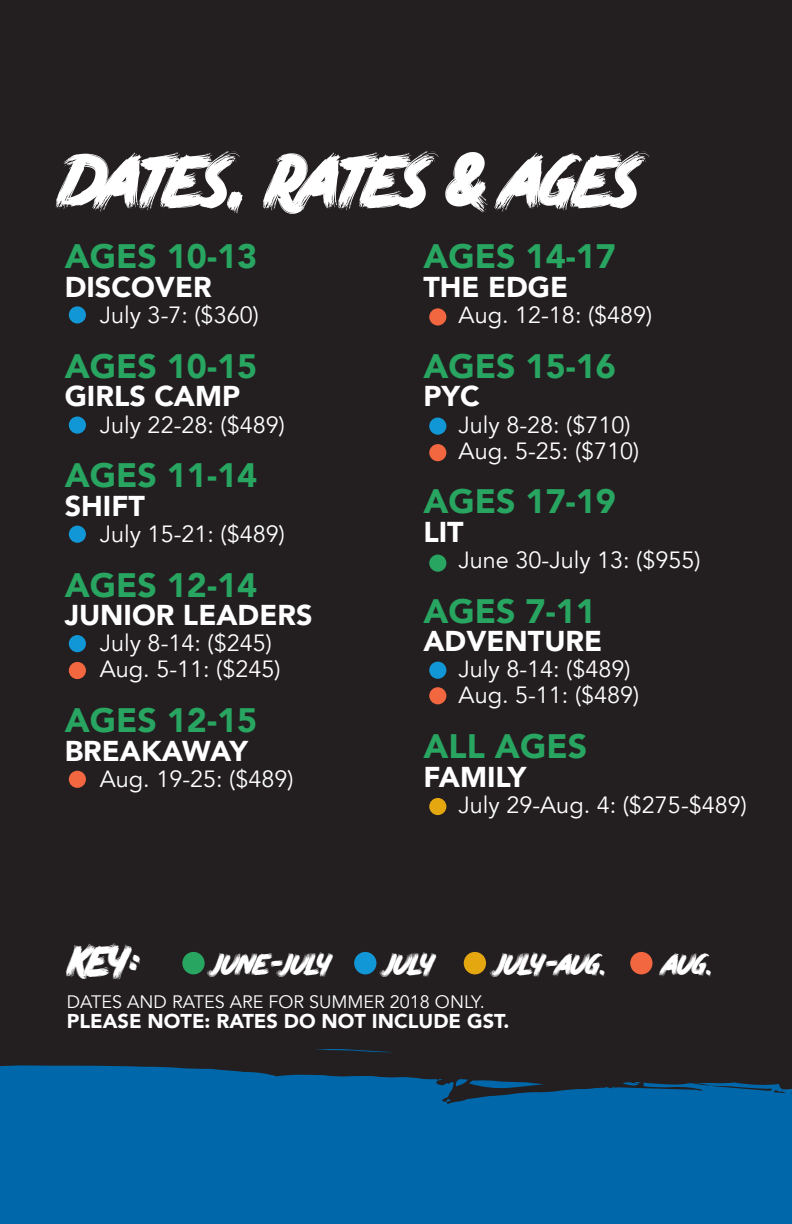
<style>
.page{position:relative;width:792px;height:1224px;background:#0067aa}
.page>*{position:absolute;margin:0;border:0;box-sizing:border-box;transform-origin:0 0}
.t1{font:64px "Elrotex";color:#fff}
.t2{font:37.2px "Elrotex";color:#fff}
.t3{font:900 33.8px "Avenir";color:#28a661}
.t4{font:900 28.6px "Avenir";color:#fff}
.t5{font:25.6px "Elrotex";color:#fff}
.t6{font:23.4px/26px "Avenir";color:#fff}
.t7{font:900 20px "Avenir";color:#fff}
.t8{font:18px "Avenir";color:#fff}
</style>
<div class="page">
<div style="left:0;top:0;width:792px;height:98px;background:#231f20"></div>
<svg style="left:0;top:1049px;width:792px;height:55px;fill:#231f20"></svg>
<div style="left:0;top:98px;width:792px;height:951px;background:#231f20"></div>
<div style="left:182px;top:952px;width:23px;height:22px;background:#28a661;border-radius:50%"></div>
<div style="left:354px;top:952px;width:22px;height:22px;background:#1197d6;border-radius:50%"></div>
<div style="left:464px;top:952px;width:22px;height:22px;background:#e5a710;border-radius:50%"></div>
<div style="left:630px;top:952px;width:23px;height:22px;background:#f26640;border-radius:50%"></div>
<div style="left:69px;top:306px;width:17px;height:18px;background:#1197d6;border-radius:50%"></div>
<div style="left:69px;top:417px;width:17px;height:17px;background:#1197d6;border-radius:50%"></div>
<div style="left:69px;top:635px;width:17px;height:17px;background:#1197d6;border-radius:50%"></div>
<div style="left:69px;top:662px;width:17px;height:17px;background:#f26640;border-radius:50%"></div>
<div style="left:69px;top:771px;width:17px;height:17px;background:#f26640;border-radius:50%"></div>
<div style="left:429px;top:308px;width:17px;height:18px;background:#f26640;border-radius:50%"></div>
<div style="left:429px;top:418px;width:17px;height:17px;background:#1197d6;border-radius:50%"></div>
<div style="left:429px;top:444px;width:17px;height:17px;background:#f26640;border-radius:50%"></div>
<div style="left:429px;top:555px;width:17px;height:17px;background:#28a661;border-radius:50%"></div>
<div style="left:429px;top:662px;width:17px;height:17px;background:#1197d6;border-radius:50%"></div>
<div style="left:429px;top:687px;width:17px;height:17px;background:#f26640;border-radius:50%"></div>
<div style="left:69px;top:526px;width:17px;height:17px;background:#1197d6;border-radius:50%"></div>
<div style="left:429px;top:798px;width:17px;height:17px;background:#e5a710;border-radius:50%"></div>
<h1 class="t1" style="left:65px;top:150px;width:578px">DATES, RATES &amp; AGES</h1>
<h3 class="t3" style="left:65px;top:228px;width:194px">AGES 10-13</h3>
<p class="t4" style="left:65px;top:263px;width:148px">DISCOVER</p>
<p class="t6" style="left:100px;top:302px;width:161px">July 3-7: ($360)</p>
<h3 class="t3" style="left:65px;top:337px;width:194px">AGES 10-15</h3>
<p class="t4" style="left:65px;top:372px;width:177px">GIRLS CAMP</p>
<p class="t6" style="left:100px;top:412px;width:187px">July 22-28: ($489)</p>
<h3 class="t3" style="left:65px;top:446px;width:194px">AGES 11-14</h3>
<p class="t4" style="left:65px;top:481px;width:82px">SHIFT</p>
<p class="t6" style="left:100px;top:521px;width:187px">July 15-21: ($489)</p>
<h3 class="t3" style="left:65px;top:556px;width:194px">AGES 12-14</h3>
<p class="t4" style="left:65px;top:591px;width:249px">JUNIOR LEADERS</p>
<p class="t6" style="left:100px;top:631px;width:182px">July 8-14: ($245)<br>Aug. 5-11: ($245)</p>
<h3 class="t3" style="left:65px;top:691px;width:194px">AGES 12-15</h3>
<p class="t4" style="left:65px;top:726px;width:185px">BREAKAWAY</p>
<p class="t6" style="left:100px;top:766px;width:195px">Aug. 19-25: ($489)</p>
<h3 class="t3" style="left:423px;top:228px;width:194px">AGES 14-17</h3>
<p class="t4" style="left:423px;top:263px;width:146px">THE EDGE</p>
<p class="t6" style="left:459px;top:302px;width:195px">Aug. 12-18: ($489)</p>
<h3 class="t3" style="left:423px;top:337px;width:194px">AGES 15-16</h3>
<p class="t4" style="left:423px;top:372px;width:58px">PYC</p>
<p class="t6" style="left:459px;top:412px;width:182px">July 8-28: ($710)<br>Aug. 5-25: ($710)</p>
<h3 class="t3" style="left:423px;top:473px;width:194px">AGES 17-19</h3>
<p class="t4" style="left:423px;top:507px;width:42px">LIT</p>
<p class="t6" style="left:459px;top:547px;width:243px">June 30-July 13: ($955)</p>
<h3 class="t3" style="left:423px;top:582px;width:174px">AGES 7-11</h3>
<p class="t4" style="left:423px;top:617px;width:180px">ADVENTURE</p>
<p class="t6" style="left:459px;top:657px;width:182px">July 8-14: ($489)<br>Aug. 5-11: ($489)</p>
<h3 class="t3" style="left:423px;top:717px;width:165px">ALL AGES</h3>
<p class="t4" style="left:423px;top:752px;width:104px">FAMILY</p>
<p class="t6" style="left:459px;top:792px;width:290px">July 29-Aug. 4: ($275-$489)</p>
<h2 class="t2" style="left:70px;top:943px;width:75px">KEY:</h2>
<p class="t5" style="left:214px;top:952px;width:122px">JUNE -JULY</p>
<p class="t5" style="left:387px;top:952px;width:52px">JULY</p>
<p class="t5" style="left:497px;top:952px;width:113px">JULY-A UG.</p>
<p class="t5" style="left:665px;top:952px;width:52px">A UG.</p>
<p class="t8" style="left:67px;top:991px;width:419px">DATES AND RATES ARE FOR SUMMER 2018 ONLY.</p>
<p class="t7" style="left:67px;top:1004px;width:444px">PLEASE NOTE: RATES DO NOT INCLUDE GST.</p>
</div>
